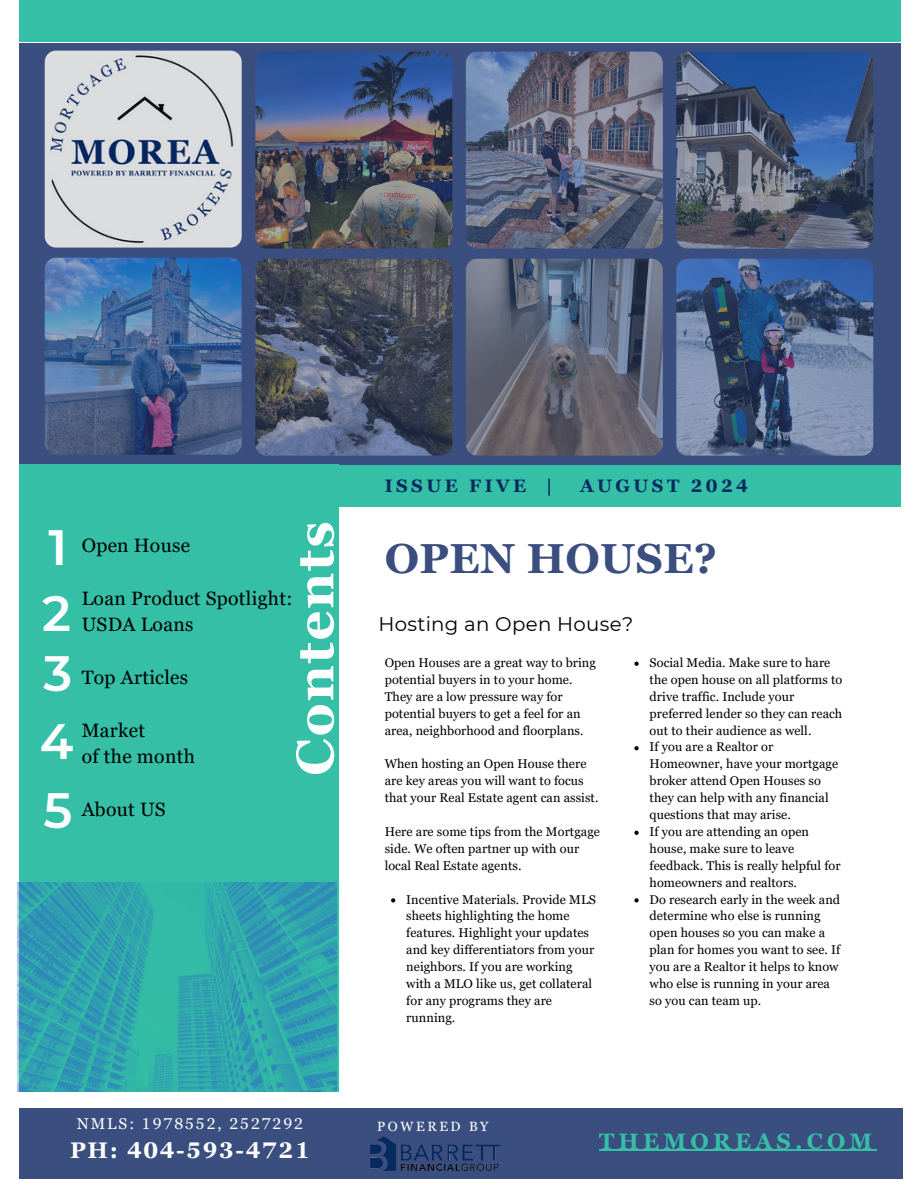
<style>
.page{position:relative;width:918px;height:1188px;background:#fff}
.page>*{position:absolute;margin:0;border:0;box-sizing:border-box;transform-origin:0 0}
.t1{font:700 52.5px "Georgia Pro";letter-spacing:.035em;color:#fff}
.t2{font:600 49.5px "Montserrat";color:#fff}
.t3{font:700 42px "Georgia Pro";letter-spacing:.01em;color:#3a4e7f}
.t4{font:700 22.5px "Georgia Pro";letter-spacing:.075em;color:#fff}
.t5{font:700 22.35px "Georgia Pro";letter-spacing:.19em;color:#34bfa6}
.t6{font:19.8px "Montserrat";letter-spacing:.015em;color:#000}
.t7{font:19.35px/26.4px "Georgia Pro";letter-spacing:.015em;color:#000}
.t8{font:700 18px "Georgia Pro";letter-spacing:.19em;color:#05275f}
.t9{font:15.75px "Georgia Pro";letter-spacing:.125em;color:#fff}
.t10{font:13.35px "Georgia Pro";letter-spacing:.19em;color:#fff}
.t11{font:12.75px/17px "Georgia Pro";letter-spacing:.005em;color:#000}
</style>
<div class="page">
<div style="left:19px;top:43px;width:882px;height:423px;background:#3a4e7f"></div>
<div style="left:335px;top:465px;width:566px;height:42px;background:#34bfa6"></div>
<div style="left:19px;top:464px;width:320px;height:628px;background:#34bfa6"></div>
<img style="left:17px;top:882px;width:320px;height:209px">
<div style="left:19px;top:0;width:882px;height:42px;background:#34bfa6"></div>
<img style="left:45px;top:51px;width:197px;height:197px;border-radius:11px">
<svg style="left:391px;top:898px;width:4px;height:5px"></svg>
<img style="left:45px;top:258px;width:197px;height:197px;border-radius:11px">
<img style="left:255px;top:52px;width:197px;height:197px;border-radius:11px">
<img style="left:255px;top:259px;width:197px;height:197px;border-radius:11px">
<img style="left:466px;top:52px;width:197px;height:197px;border-radius:11px">
<img style="left:466px;top:259px;width:197px;height:197px;border-radius:11px">
<img style="left:676px;top:52px;width:197px;height:197px;border-radius:11px">
<img style="left:676px;top:259px;width:197px;height:197px;border-radius:11px">
<div style="left:19px;top:1108px;width:883px;height:70px;background:#3a4e7f"></div>
<img style="left:364px;top:1136px;width:143px;height:43px">
<hr style="left:599px;top:1150px;width:278px;height:1px;background:#34bfa6">
<svg style="left:634px;top:662px;width:5px;height:4px"></svg>
<svg style="left:634px;top:746px;width:5px;height:4px"></svg>
<svg style="left:634px;top:831px;width:5px;height:4px"></svg>
<svg style="left:634px;top:898px;width:5px;height:5px"></svg>
<h5 class="t2" style="left:49px;top:517px;width:20px">1</h5>
<h5 class="t2" style="left:42px;top:583px;width:30px">2</h5>
<h5 class="t2" style="left:44px;top:643px;width:30px">3</h5>
<h5 class="t2" style="left:40px;top:711px;width:35px">4</h5>
<h4 class="t2" style="left:44px;top:780px;width:30px">5</h4>
<p class="t1" style="left:285px;top:776px;width:256px;rotate:-90deg">Contents</p>
<p class="t7" style="left:82px;top:532px;width:110px">Open House</p>
<p class="t7" style="left:82px;top:585px;width:212px">Loan Product Spotlight:<br>USDA Loans</p>
<p class="t7" style="left:82px;top:664px;width:108px">Top Articles</p>
<p class="t7" style="left:82px;top:717px;width:115px">Market<br>of the month</p>
<p class="t7" style="left:82px;top:796px;width:86px">About US</p>
<h2 class="t9" style="left:77px;top:1114px;width:228px">NMLS: 1978552, 2527292</h2>
<p class="t4" style="left:70px;top:1137px;width:241px">PH: 404-593-4721</p>
<p class="t8" style="left:385px;top:475px;width:169px">ISSUE FIVE |</p>
<p class="t8" style="left:580px;top:475px;width:169px">AUGUST 2024</p>
<p class="t3" style="left:385px;top:535px;width:334px">OPEN HOUSE?</p>
<p class="t6" style="left:378px;top:612px;width:256px">Hosting an Open House?</p>
<p class="t11" style="left:385px;top:654px;width:213px">Open Houses are a great way to bring potential buyers in to your home.<br>They are a low pressure way for potential buyers to get a feel for an area, neighborhood and floorplans.</p>
<p class="t11" style="left:385px;top:755px;width:215px">When hosting an Open House there are key areas you will want to focus that your Real Estate agent can assist.</p>
<p class="t11" style="left:385px;top:823px;width:217px">Here are some tips from the Mortgage side. We often partner up with our local Real Estate agents.</p>
<h5 class="t11" style="left:406px;top:891px;width:191px">Incentive Materials. Provide MLS sheets highlighting the home features. Highlight your updates and key differentiators from your neighbors. If you are working with a MLO like us, get collateral for any programs they are running.</h5>
<p class="t11" style="left:650px;top:654px;width:194px">Social Media. Make sure to hare the open house on all platforms to drive traffic. Include your preferred lender so they can reach out to their audience as well.</p>
<p class="t11" style="left:650px;top:739px;width:190px">If you are a Realtor or<br>Homeowner, have your mortgage broker attend Open Houses so they can help with any financial questions that may arise.</p>
<p class="t11" style="left:650px;top:823px;width:193px">If you are attending an open house, make sure to leave feedback. This is really helpful for homeowners and realtors.</p>
<p class="t11" style="left:650px;top:891px;width:192px">Do research early in the week and determine who else is running open houses so you can make a plan for homes you want to see. If you are a Realtor it helps to know who else is running in your area so you can team up.</p>
<p class="t10" style="left:377px;top:1119px;width:113px">POWERED BY</p>
<h5 class="t5" style="left:599px;top:1128px;width:275px">THEMOREAS.COM</h5>
</div>
